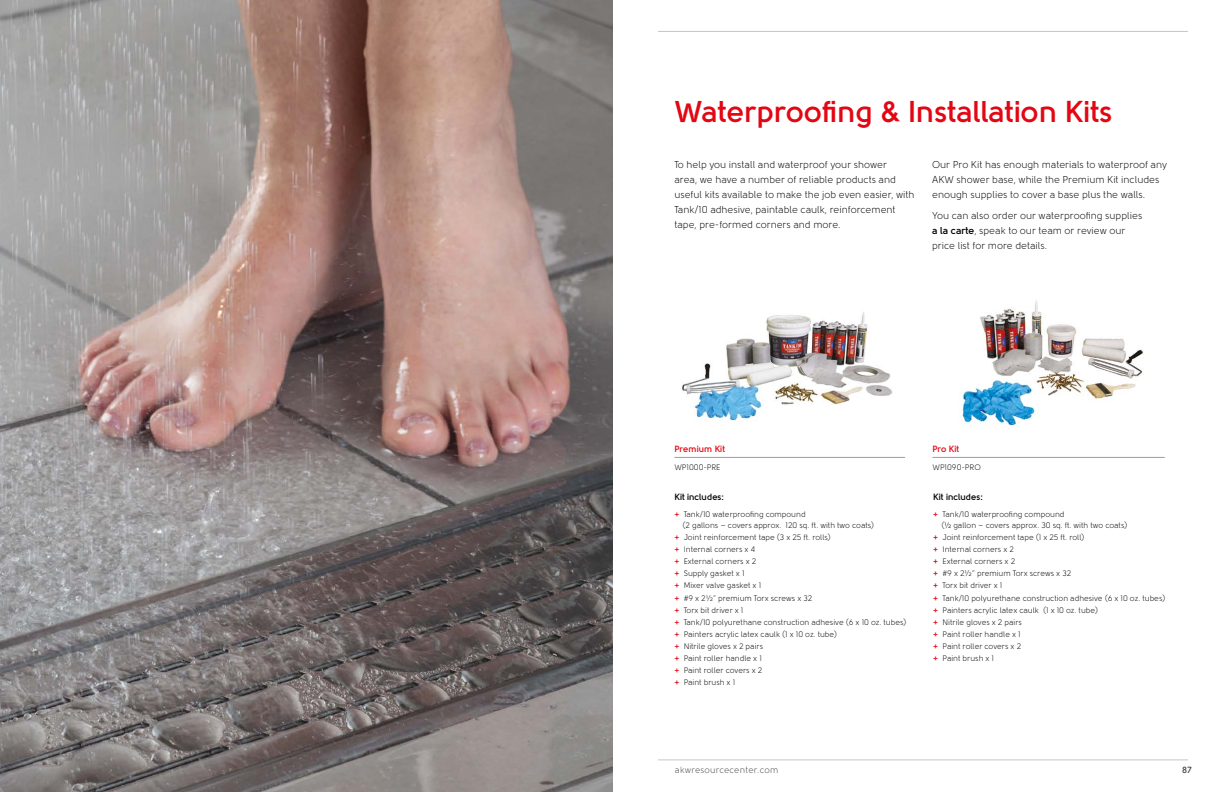
<style>
.page{position:relative;width:1224px;height:792px;background:#fff}
.page>*{position:absolute;margin:0;border:0;box-sizing:border-box;transform-origin:0 0}
.t1{font:700 30px "Solomon";color:#e30613}
.t2{font:10px/15px "Solomon";color:#000}
.t3{font:700 9px "Solomon";color:#000}
.t4{font:9px "Solomon";letter-spacing:.02em;color:#4a4a49}
.t5{font:700 9px "Solomon";color:#e30613}
.t6{font:700 9px "Solomon";color:#4a4a49}
.t7{font:8px/12.1px "Solomon";color:#000}
.s1{font-weight:700}
.s2{font-weight:700;color:#e30613}
</style>
<div class="page">
<hr style="left:658px;top:31px;width:530px;height:1px;background:#c6c6c6">
<hr style="left:658px;top:760px;width:530px;height:1px;background:#c6c6c6">
<img style="left:0;top:0;width:613px;height:792px">
<img style="left:962px;top:299px;width:182px;height:127px">
<img style="left:682px;top:312px;width:210px;height:110px">
<hr style="left:674px;top:457px;width:231px;height:1px;background:#9d9d9c">
<hr style="left:932px;top:457px;width:233px;height:1px;background:#9d9d9c">
<h1 class="t1" style="left:674px;top:94px;width:439px">Waterproofing &amp; Installation Kits</h1>
<p class="t2" style="left:674px;top:157px;width:242px">To help you install and waterproof your shower<br>area, we have a number of reliable products and useful kits available to make the job even easier, with Tank/10 adhesive, paintable caulk, reinforcement tape, pre-formed corners and more.</p>
<p class="t2" style="left:932px;top:157px;width:236px">Our Pro Kit has enough materials to waterproof any<br>AKW shower base, while the Premium Kit includes enough supplies to cover a base plus the walls.</p>
<p class="t2" style="left:932px;top:208px;width:212px">You can also order our waterproofing supplies <span class="s1">a la carte</span>, speak to our team or review our price list for more details.</p>
<p class="t5" style="left:674px;top:443px;width:52px">Premium Kit</p>
<p class="t7" style="left:674px;top:462px;width:47px">WP1000-PRE</p>
<p class="t3" style="left:674px;top:492px;width:51px">Kit includes:</p>
<p class="t7" style="left:682px;top:508px;width:193px;line-height:11px;text-indent:-8px"><span class="s2">+</span> Tank/10 waterproofing compound<br>(2 gallons – covers approx. 120 sq. ft. with two coats)</p>
<p class="t7" style="left:674px;top:531px;width:234px"><span class="s2">+</span> Joint reinforcement tape (3 x 25 ft. rolls)<br><span class="s2">+</span> Internal corners x 4<br><span class="s2">+</span> External corners x 2<br><span class="s2">+</span> Supply gasket x 1<br><span class="s2">+</span> Mixer valve gasket x 1<br><span class="s2">+</span> #9 x 2½” premium Torx screws x 32<br><span class="s2">+</span> Torx bit driver x 1<br><span class="s2">+</span> Tank/10 polyurethane construction adhesive (6 x 10 oz. tubes) <span class="s2">+</span> Painters acrylic latex caulk (1 x 10 oz. tube)<br><span class="s2">+</span> Nitrile gloves x 2 pairs<br><span class="s2">+</span> Paint roller handle x 1<br><span class="s2">+</span> Paint roller covers x 2<br><span class="s2">+</span> Paint brush x 1</p>
<p class="t5" style="left:932px;top:443px;width:28px">Pro Kit</p>
<p class="t7" style="left:932px;top:462px;width:50px">WP1090-PRO</p>
<p class="t3" style="left:933px;top:492px;width:51px">Kit includes:</p>
<p class="t7" style="left:941px;top:508px;width:188px;line-height:11px;text-indent:-8px"><span class="s2">+</span> Tank/10 waterproofing compound<br>(1/2 gallon – covers approx. 30 sq. ft. with two coats)</p>
<p class="t7" style="left:933px;top:531px;width:234px"><span class="s2">+</span> Joint reinforcement tape (1 x 25 ft. roll)<br><span class="s2">+</span> Internal corners x 2<br><span class="s2">+</span> External corners x 2<br><span class="s2">+</span> #9 x 2½” premium Torx screws x 32<br><span class="s2">+</span> Torx bit driver x 1<br><span class="s2">+</span> Tank/10 polyurethane construction adhesive (6 x 10 oz. tubes) <span class="s2">+</span> Painters acrylic latex caulk (1 x 10 oz. tube)<br><span class="s2">+</span> Nitrile gloves x 2 pairs<br><span class="s2">+</span> Paint roller handle x 1<br><span class="s2">+</span> Paint roller covers x 2<br><span class="s2">+</span> Paint brush x 1</p>
<p class="t4" style="left:675px;top:765px;width:105px">akwresourcecenter.com</p>
<p class="t6" style="left:1182px;top:765px;width:11px">87</p>
</div>
